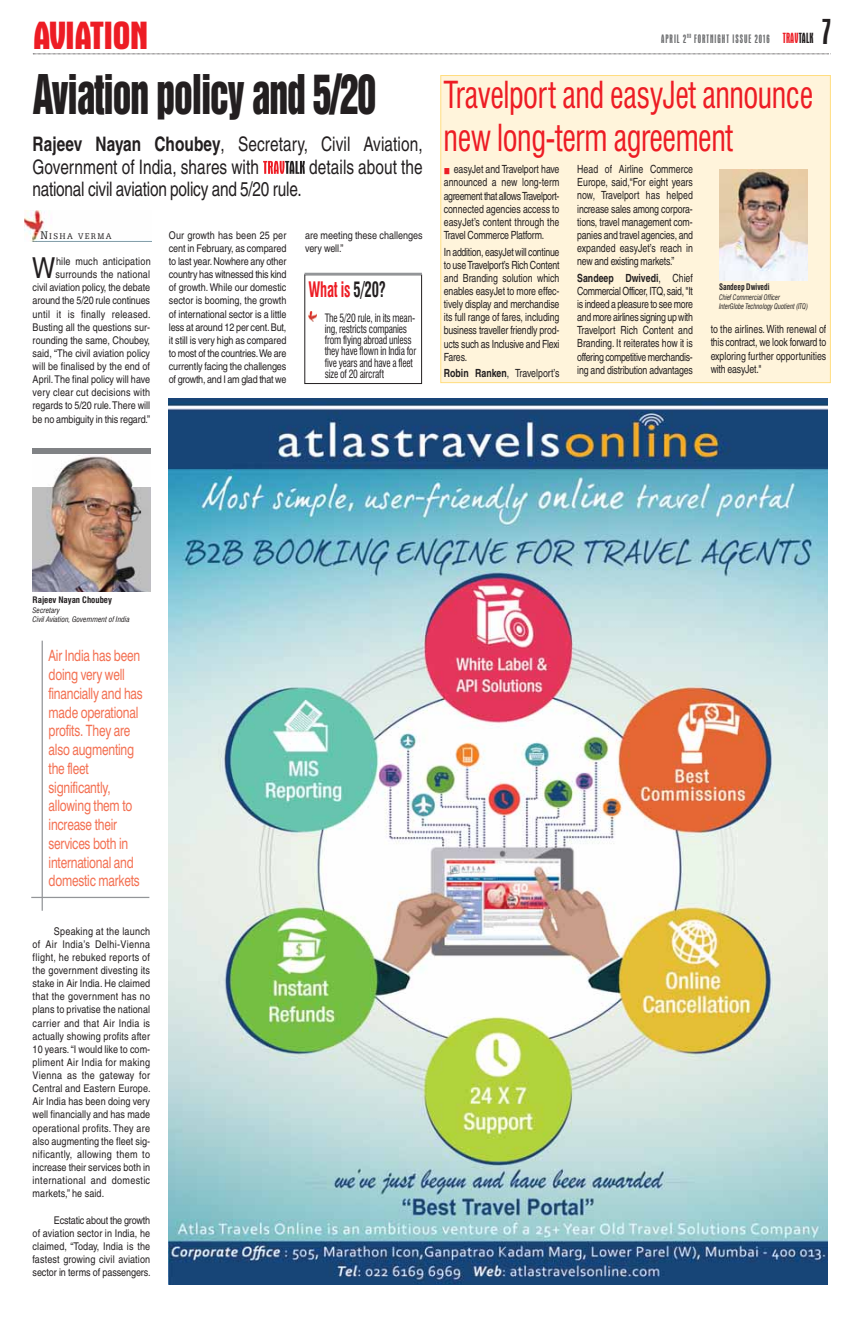
<style>
.page{position:relative;width:868px;height:1318px;background:#fff}
.page>*{position:absolute;margin:0;border:0;box-sizing:border-box;transform-origin:0 0}
.t1{font:50px "Helvetica Inserat";letter-spacing:-.03em;color:#231f20;scale:.75 1}
.t2{font:700 condensed 40px "Aurora BT";letter-spacing:-.02em;color:#ed1c24}
.t3{font:condensed 37.5px "Aurora BT";color:#231f20}
.t4{font:condensed 36.25px/43.5px "Swiss 721 BT";letter-spacing:-.015em;color:#ed1c24;scale:.85 1}
.t5{font:28.88px "Helvetica";color:#231f20;scale:.85 1}
.t6{font:700 condensed 20.75px "Swiss 721 BT";letter-spacing:-.015em;color:#ed1c24;scale:.7 1}
.t7{font:20px/22.5px "Helvetica";letter-spacing:.005em;color:#231f20;scale:.77 1}
.t8{font:20px "Helvetica";letter-spacing:-.015em;color:#231f20;scale:.77 1}
.t9{font:15.62px/18.8px "Swiss 721 BT";letter-spacing:-.015em;color:#f37052;scale:.76 1}
.t10{font:condensed 12.5px "Aurora BT";letter-spacing:.08em;color:#6d6e70}
.t11{font:11.25px/13.1px "Helvetica";letter-spacing:-.02em;color:#231f20;text-align:justify;scale:.78 1}
.t12{font:condensed 11.25px/11.2px "Swiss 721 BT";letter-spacing:-.02em;color:#231f20;scale:.85 1}
.t13{font:11.25px "Helvetica";color:#231f20;scale:.78 1}
.t14{font:10.62px/13.1px "Helvetica";color:#231f20;text-align:justify;scale:.85 1}
.t15{font:9.38px "Egyptian 505 BT";letter-spacing:.155em;color:#231f20;scale:.9 1}
.t16{font:700 condensed 8.75px "Swiss 721 BT";color:#231f20}
.t17{font:700 condensed 8.75px "Swiss 721 BT";color:#231f20;scale:.85 1}
.t18{font:italic condensed 7.5px/9px "Swiss 721 BT";color:#231f20;scale:.85 1}
.t19{font:italic condensed 7.5px/9px "Swiss 721 BT";color:#231f20}
.s1{font-size:15px;color:#ed1c24}
.s2{font-size:15px;color:#231f20}
.s3{font-weight:700}
.s4{font-size:12.5px}
.s5{color:#231f20}
</style>
<div class="page">
<svg style="left:33px;top:54px;width:798px;height:1px"></svg>
<svg style="left:263px;top:161px;width:42px;height:13px"></svg>
<img style="left:24px;top:210px;width:127px;height:31px">
<hr style="left:42px;top:640px;width:1px;height:270px;background:#939598">
<hr style="left:31px;top:896px;width:118px;height:2px;background:#939598">
<img style="left:32px;top:454px;width:119px;height:138px">
<div style="left:33px;top:448px;width:118px;height:6px;background:#808285"></div>
<img style="left:168px;top:398px;width:659px;height:886px">
<div style="left:304px;top:274px;width:118px;height:110px;border:1px solid #231f20"></div>
<hr style="left:304px;top:273px;width:118px;height:2px;background:#939598">
<svg style="left:309px;top:312px;width:8px;height:9px"></svg>
<div style="left:441px;top:76px;width:389px;height:306px;background:#fff4db"></div>
<div style="left:440px;top:75px;width:390px;height:308px;border:1px solid #ffdd7e"></div>
<img style="left:719px;top:170px;width:88px;height:110px">
<h2 class="t2" style="left:33px;top:22px;width:117px">AVIATION</h2>
<p class="t10" style="left:661px;top:34px;width:154px">APRIL 2<sup>ND</sup> FORTNIGHT ISSUE 2016 <span class="s1">TRAV</span><span class="s2">TALK</span></p>
<h3 class="t3" style="left:822px;top:18px;width:9px">7</h3>
<h1 class="t1" style="left:33px;top:74px;width:459px">Aviation policy and 5/20</h1>
<h3 class="t7" style="left:32px;top:135px;width:508px"><span class="s3">Rajeev Nayan Choubey</span>, Secretary, Civil Aviation,<br>Government of India, shares with</h3>
<h3 class="t7" style="left:309px;top:157px;width:149px">details about the</h3>
<h3 class="t8" style="left:32px;top:182px;width:351px">national civil aviation policy and 5/20 rule.</h3>
<p class="t15" style="left:40px;top:232px;width:81px"><span class="s4">N</span>ISHA VERMA</p>
<p class="t14" style="left:33px;top:256px;width:140px;text-align:right">hile much anticipation surrounds the national<br>civil aviation policy, the debate around the 5/20 rule continues until it is finally released.<br>Busting all the questions sur&shy;rounding the same, Choubey, said, “The civil aviation policy will be finalised by the end of<br>April. The final policy will have very clear cut decisions with regards to 5/20 rule. There will be no ambiguity in this regard.”</p>
<h3 class="t5" style="left:32px;top:257px;width:29px">W</h3>
<p class="t14" style="left:169px;top:229px;width:140px">Our growth has been 25 per cent in February, as compared to last year. Nowhere any other country has witnessed this kind of growth. While our domestic sector is booming, the growth of international sector is a little less at around 12 per cent. But, it still is very high as compared to most of the countries. We are currently facing the challenges of growth, and I am glad that we</p>
<p class="t14" style="left:305px;top:229px;width:140px">are meeting these challenges very well.”</p>
<h3 class="t6" style="left:308px;top:280px;width:112px">What is <span class="s5">5/20?</span></h3>
<p class="t12" style="left:325px;top:313px;width:109px">The 5/20 rule, in its mean&shy;ing, restricts companies from flying abroad unless they have flown in India for five years and have a fleet size of 20 aircraft</p>
<h3 class="t4" style="left:443px;top:75px;width:436px">Travelport and easyJet announce new long-term agreement</h3>
<p class="t11" style="left:444px;top:164px;width:150px;text-indent:10px">easyJet and Travelport have announced a new long-term agreement that allows Travelport&shy;connected agencies access to easyJet’s content through the Travel Commerce Platform.</p>
<p class="t11" style="left:444px;top:246px;width:150px">In addition, easyJet will continue to use Travelport’s Rich Content and Branding solution which enables easyJet to more effec&shy;tively display and merchandise its full range of fares, including business traveller friendly prod&shy;ucts such as Inclusive and Flexi Fares.</p>
<p class="t13" style="left:444px;top:369px;width:150px"><span class="s3">Robin Ranken</span>, Travelport’s</p>
<p class="t11" style="left:577px;top:164px;width:150px">Head of Airline Commerce Europe, said,“For eight years now, Travelport has helped increase sales among corpora&shy;tions, travel management com&shy;panies and travel agencies, and expanded easyJet’s reach in new and existing markets.”</p>
<p class="t11" style="left:577px;top:272px;width:150px"><span class="s3">Sandeep Dwivedi</span>, Chief Commercial Officer, ITQ, said, "It is indeed a pleasure to see more and more airlines signing up with Travelport Rich Content and Branding. It reiterates how it is offering competitive merchandis&shy;ing and distribution advantages</p>
<p class="t17" style="left:719px;top:283px;width:61px">Sandeep Dwivedi</p>
<p class="t18" style="left:719px;top:293px;width:106px">Chief Commercial Officer<br>InterGlobe Technology Quotient (ITQ)</p>
<p class="t11" style="left:710px;top:324px;width:150px">to the airlines. With renewal of this contract, we look forward to exploring further opportunities with easyJet."</p>
<p class="t16" style="left:33px;top:596px;width:81px">Rajeev Nayan Choubey</p>
<p class="t19" style="left:33px;top:606px;width:99px">Secretary<br>Civil Aviation, Government of India</p>
<h3 class="t9" style="left:49px;top:647px;width:125px">Air India has been doing very well financially and has made operational profits. They are also augmenting the fleet significantly, allowing them to increase their services both in international and domestic markets</h3>
<p class="t14" style="left:33px;top:925px;width:140px;text-indent:21px">Speaking at the launch of Air India’s Delhi-Vienna flight, he rebuked reports of the government divesting its stake in Air India. He claimed that the government has no plans to privatise the national carrier and that Air India is actually showing profits after 10 years. “I would like to com&shy;pliment Air India for making Vienna as the gateway for Central and Eastern Europe.<br>Air India has been doing very well financially and has made operational profits. They are also augmenting the fleet sig&shy;nificantly, allowing them to increase their services both in international and domestic markets,” he said.</p>
<p class="t14" style="left:33px;top:1214px;width:140px;text-indent:21px">Ecstatic about the growth of aviation sector in India, he claimed, “Today, India is the fastest growing civil aviation sector in terms of passengers.</p>
</div>
